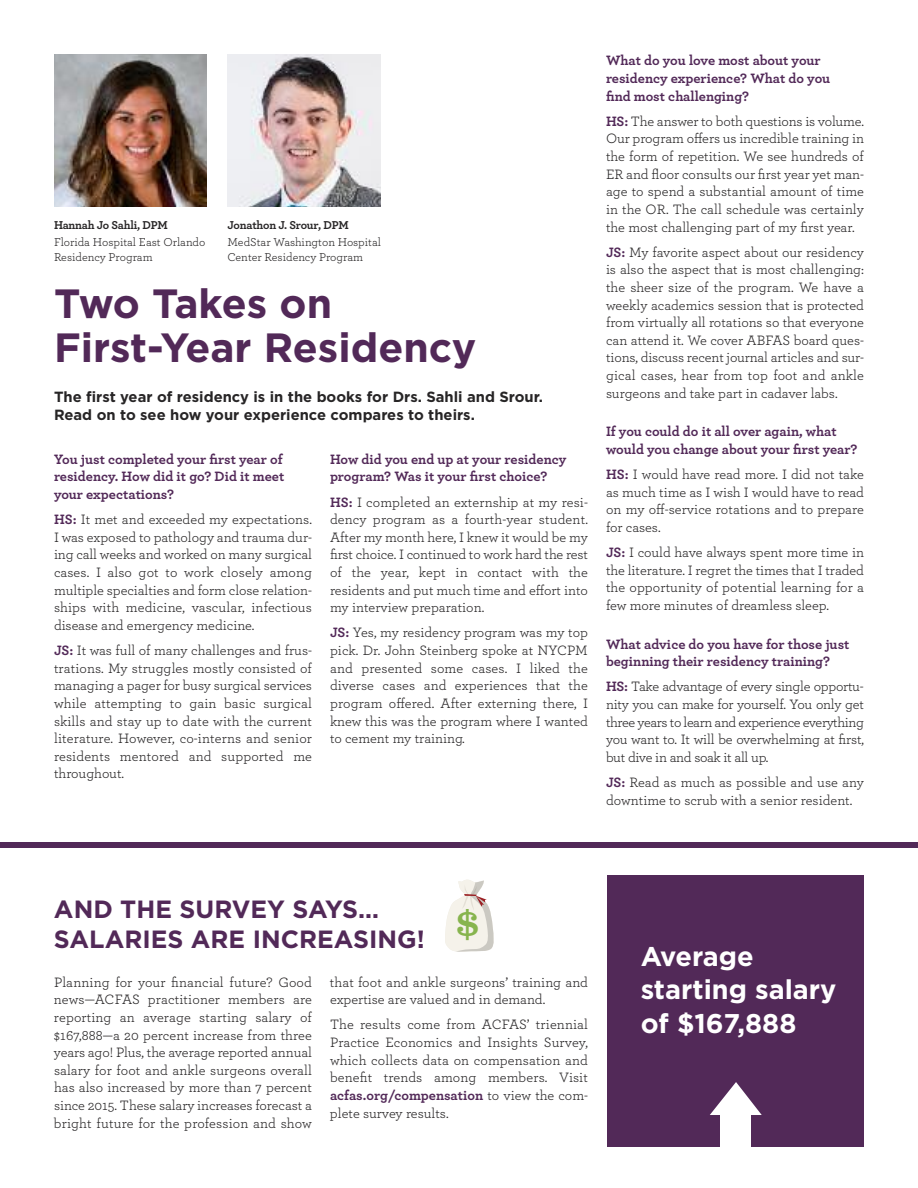
<style>
.page{position:relative;width:918px;height:1188px;background:#fff}
.page>*{position:absolute;margin:0;border:0;box-sizing:border-box;transform-origin:0 0}
.t1{font:700 40.8px/43.8px "Gotham";color:#522958}
.t2{font:39.45px "Clarendon BT";color:#87b44e}
.t3{font:700 27px/33.5px "Gotham";color:#fff}
.t4{font:700 24.9px/30.2px "Gotham";color:#522958}
.t5{font:700 14.7px/18.3px "Gotham";color:#272526}
.t6{font:14.25px/17.5px "Archer";color:#272526;text-align:justify}
.t7{font:700 14.25px/17.7px "Archer";color:#522958}
.t8{font:12px/14.7px "Archer";color:#272526}
.t9{font:700 12px "Archer";letter-spacing:-.02em;color:#272526}
.s1{font-weight:700;color:#522958}
</style>
<div class="page">
<div style="left:608px;top:876px;width:256px;height:271px;background:#522958"></div>
<div style="left:0;top:843px;width:918px;height:5px;background:#522958"></div>
<img style="left:228px;top:54px;width:153px;height:153px">
<img style="left:54px;top:54px;width:153px;height:153px">
<svg style="left:445px;top:879px;width:49px;height:73px"></svg>
<div style="left:720px;top:1104px;width:31px;height:46px;background:#fff"></div>
<svg style="left:710px;top:1082px;width:52px;height:33px"></svg>
<p class="t9" style="left:54px;top:221px;width:115px">Hannah Jo Sahli, DPM</p>
<p class="t8" style="left:54px;top:236px;width:153px">Florida Hospital East Orlando<br>Residency Program</p>
<p class="t9" style="left:228px;top:221px;width:123px">Jonathon J. Srour, DPM</p>
<p class="t8" style="left:228px;top:236px;width:155px">MedStar Washington Hospital<br>Center Residency Program</p>
<h1 class="t1" style="left:54px;top:285px;width:424px">Two Takes on<br>First-Year Residency</h1>
<p class="t5" style="left:54px;top:388px;width:490px">The first year of residency is in the books for Drs. Sahli and Srour.<br>Read on to see how your experience compares to theirs.</p>
<p class="t7" style="left:54px;top:452px;width:232px;text-align:justify">You just completed your first year of residency. How did it go? Did it meet your expectations?</p>
<p class="t6" style="left:54px;top:512px;width:260px"><span class="s1">HS:</span> It met and exceeded my expectations.<br>I was exposed to pathology and trauma dur&shy;ing call weeks and worked on many surgical cases. I also got to work closely among multiple specialties and form close relation&shy;ships with medicine, vascular, infectious disease and emergency medicine.</p>
<p class="t6" style="left:54px;top:643px;width:260px"><span class="s1">JS:</span> It was full of many challenges and frus&shy;trations. My struggles mostly consisted of managing a pager for busy surgical services while attempting to gain basic surgical skills and stay up to date with the current literature. However, co-interns and senior residents mentored and supported me throughout.</p>
<p class="t7" style="left:330px;top:452px;width:238px">How did you end up at your residency program? Was it your first choice?</p>
<p class="t6" style="left:330px;top:495px;width:260px"><span class="s1">HS:</span> I completed an externship at my resi&shy;dency program as a fourth-year student.<br>After my month here, I knew it would be my first choice. I continued to work hard the rest of the year, kept in contact with the residents and put much time and effort into my interview preparation.</p>
<p class="t6" style="left:330px;top:625px;width:260px"><span class="s1">JS:</span> Yes, my residency program was my top pick. Dr. John Steinberg spoke at NYCPM and presented some cases. I liked the diverse cases and experiences that the program offered. After externing there, I knew this was the program where I wanted to cement my training.</p>
<p class="t7" style="left:606px;top:53px;width:226px">What do you love most about your residency experience? What do you find most challenging?</p>
<p class="t6" style="left:606px;top:114px;width:260px"><span class="s1">HS:</span> The answer to both questions is volume.<br>Our program offers us incredible training in the form of repetition. We see hundreds of ER and floor consults our first year yet man&shy;age to spend a substantial amount of time in the OR. The call schedule was certainly the most challenging part of my first year.</p>
<p class="t6" style="left:606px;top:245px;width:260px"><span class="s1">JS:</span> My favorite aspect about our residency is also the aspect that is most challenging: the sheer size of the program. We have a weekly academics session that is protected from virtually all rotations so that everyone can attend it. We cover ABFAS board ques&shy;tions, discuss recent journal articles and sur&shy;gical cases, hear from top foot and ankle surgeons and take part in cadaver labs.</p>
<p class="t7" style="left:606px;top:424px;width:253px">If you could do it all over again, what would you change about your first year?</p>
<p class="t6" style="left:606px;top:467px;width:260px"><span class="s1">HS:</span> I would have read more. I did not take as much time as I wish I would have to read on my off-service rotations and to prepare for cases.</p>
<p class="t6" style="left:606px;top:545px;width:259px"><span class="s1">JS:</span> I could have always spent more time in the literature. I regret the times that I traded the opportunity of potential learning for a few more minutes of dreamless sleep.</p>
<p class="t7" style="left:606px;top:636px;width:245px">What advice do you have for those just beginning their residency training?</p>
<p class="t6" style="left:606px;top:679px;width:260px"><span class="s1">HS:</span> Take advantage of every single opportu&shy;nity you can make for yourself. You only get three years to learn and experience everything you want to. It will be overwhelming at first, but dive in and soak it all up.</p>
<p class="t6" style="left:606px;top:775px;width:260px"><span class="s1">JS:</span> Read as much as possible and use any downtime to scrub with a senior resident.</p>
<h3 class="t4" style="left:54px;top:896px;width:372px">AND THE SURVEY SAYS…<br>SALARIES ARE INCREASING!</h3>
<p class="t6" style="left:54px;top:975px;width:260px">Planning for your financial future? Good news—ACFAS practitioner members are reporting an average starting salary of $167,888—a 20 percent increase from three years ago! Plus, the average reported annual salary for foot and ankle surgeons overall has also increased by more than 7 percent since 2015. These salary increases forecast a bright future for the profession and show</p>
<p class="t6" style="left:330px;top:975px;width:260px">that foot and ankle surgeons’ training and expertise are valued and in demand.</p>
<h2 class="t2" style="left:456px;top:910px;width:26px">$</h2>
<p class="t6" style="left:330px;top:1017px;width:260px">The results come from ACFAS’ triennial Practice Economics and Insights Survey, which collects data on compensation and benefit trends among members. Visit <span class="s1">acfas.org/compensation</span> to view the com&shy;plete survey results.</p>
<h3 class="t3" style="left:641px;top:942px;width:197px">Average starting salary of $167,888</h3>
</div>
